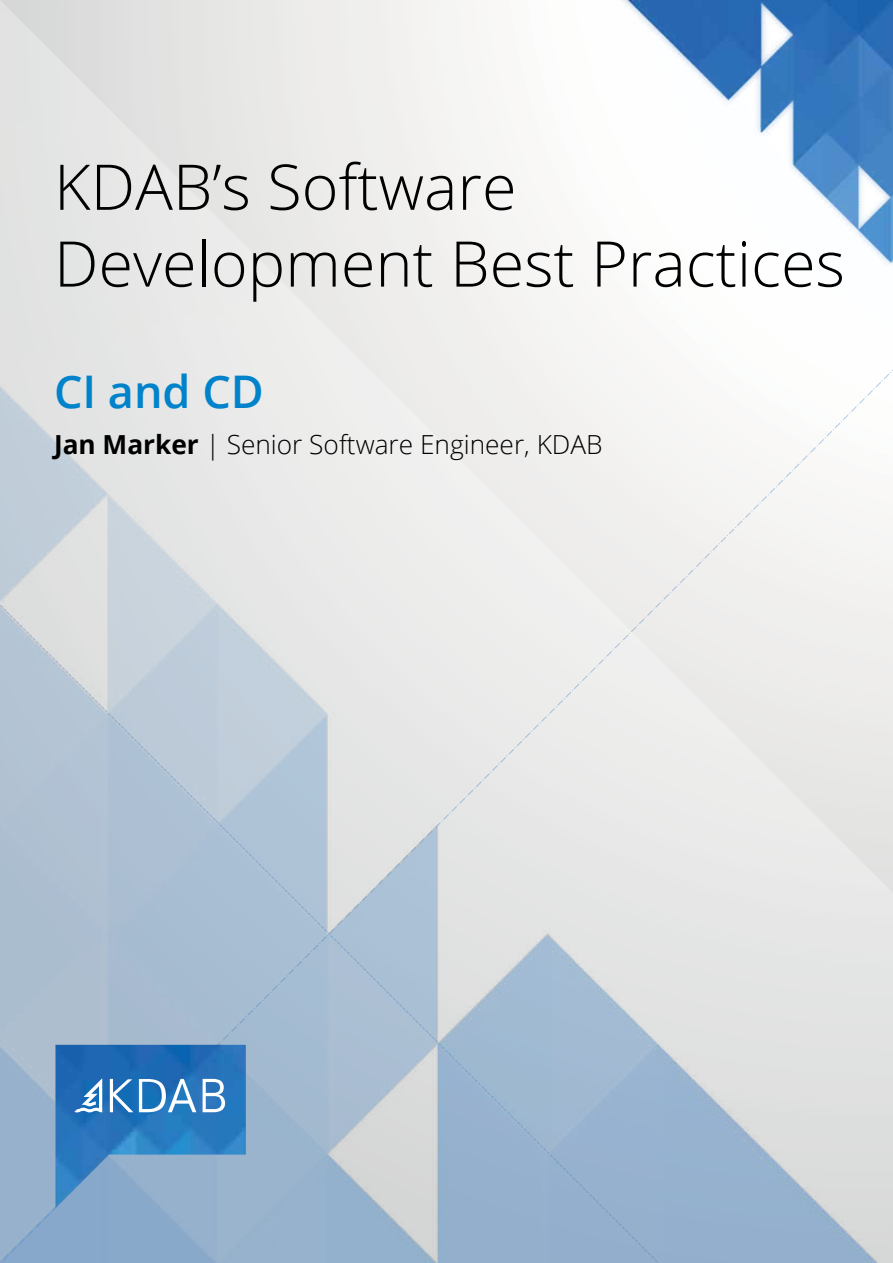
<style>
.page{position:relative;width:893px;height:1263px;background:#fff}
.page>*{position:absolute;margin:0;border:0;box-sizing:border-box;transform-origin:0 0}
.t1{font:300 63px/76.8px "Open Sans";color:#000}
.t2{font:600 45px "Open Sans";color:#0083ca}
.t3{font:300 26.25px "Open Sans";color:#000}
.s1{font-weight:700}
</style>
<div class="page">
<svg style="left:0;top:0;width:525px;height:253px"></svg>
<img style="left:622px;top:0;width:271px;height:253px">
<img style="left:0;top:253px;width:893px;height:1010px">
<img style="left:55px;top:1045px;width:191px;height:163px">
<svg style="left:74px;top:1078px;width:151px;height:34px"></svg>
<p class="t1" style="left:54px;top:147px;width:792px">KDAB’s Software<br>Development Best Practices</p>
<p class="t2" style="left:54px;top:361px;width:211px">CI and CD</p>
<p class="t3" style="left:54px;top:427px;width:550px"><span class="s1">Jan Marker</span> | Senior Software Engineer, KDAB</p>
</div>
